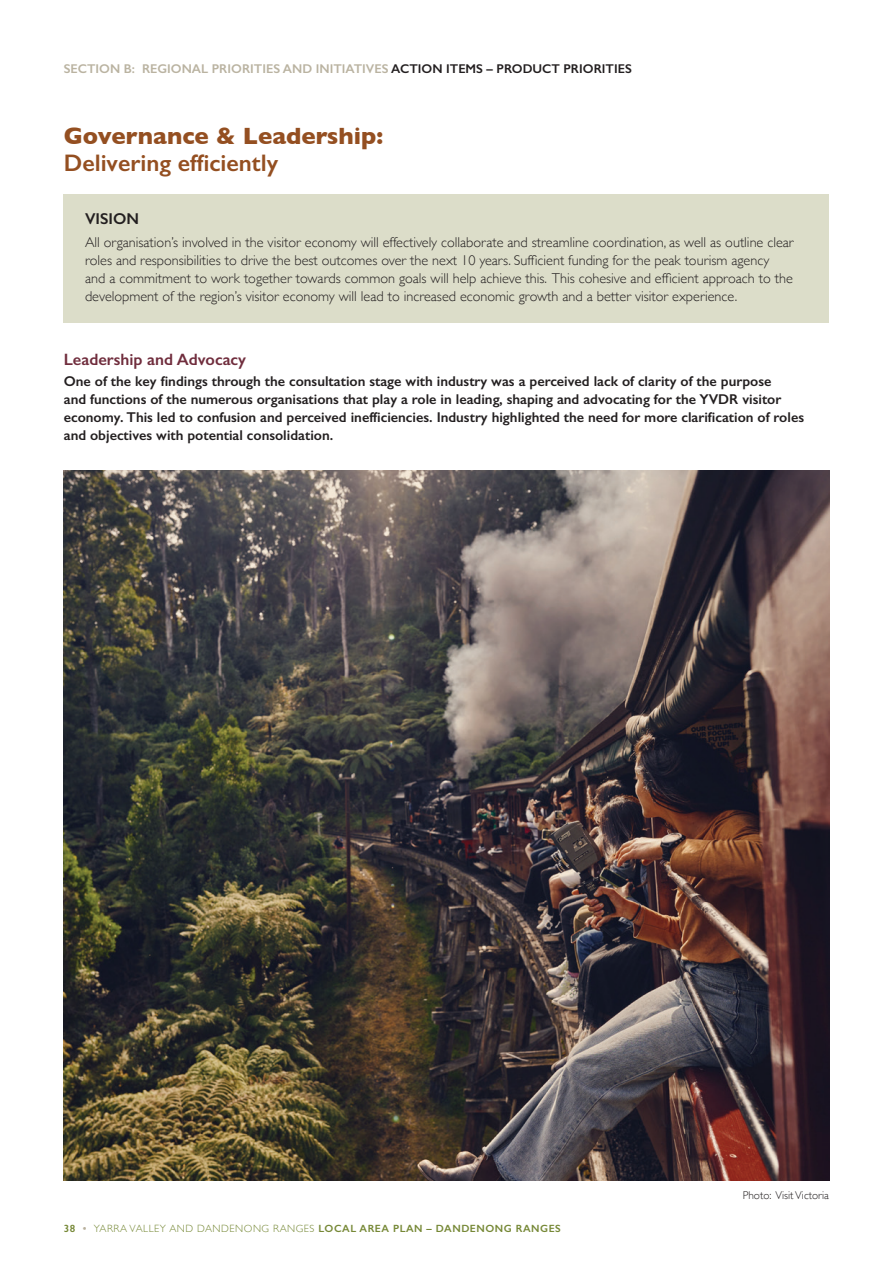
<style>
.page{position:relative;width:893px;height:1263px;background:#fff}
.page>*{position:absolute;margin:0;border:0;box-sizing:border-box;transform-origin:0 0}
.t1{font:700 24px "Gill Sans";color:#944f21}
.t2{font:600 24px "Gill Sans";color:#944f21}
.t3{font:600 16.5px "Gill Sans";color:#702d3d}
.t4{font:600 15.75px "Gill Sans";color:#231f20}
.t5{font:300 14.25px/18px "Gill Sans";color:#231f20}
.t6{font:600 14.25px/18px "Gill Sans";color:#231f20}
.t7{font:600 12.75px "Gill Sans";color:#bab3a1}
.t8{font:300 11.25px "Gill Sans";color:#231f20}
.t9{font:600 10.5px "Gill Sans";letter-spacing:.05em;color:#768836}
.s1{color:#231f20}
.s2{color:#b8b09d}
.s3{font-weight:300}
</style>
<div class="page">
<img style="left:64px;top:471px;width:765px;height:710px">
<div style="left:64px;top:194px;width:765px;height:128px;background:#dcddc9"></div>
<p class="t7" style="left:64px;top:61px;width:569px">SECTION B: REGIONAL PRIORITIES AND INITIATIVES <span class="s1">ACTION ITEMS – PRODUCT PRIORITIES</span></p>
<h1 class="t1" style="left:64px;top:117px;width:321px">Governance &amp; Leadership:</h1>
<h1 class="t2" style="left:64px;top:148px;width:216px">Delivering efficiently</h1>
<p class="t4" style="left:85px;top:209px;width:55px">VISION</p>
<p class="t5" style="left:85px;top:232px;width:710px">All organisation’s involved in the visitor economy will effectively collaborate and streamline coordination, as well as outline clear roles and responsibilities to drive the best outcomes over the next 10 years. Sufficient funding for the peak tourism agency<br>and a commitment to work together towards common goals will help achieve this. This cohesive and efficient approach to the development of the region’s visitor economy will lead to increased economic growth and a better visitor experience.</p>
<p class="t3" style="left:64px;top:349px;width:184px">Leadership and Advocacy</p>
<p class="t6" style="left:64px;top:372px;width:742px">One of the key findings through the consultation stage with industry was a perceived lack of clarity of the purpose<br>and functions of the numerous organisations that play a role in leading, shaping and advocating for the YVDR visitor economy. This led to confusion and perceived inefficiencies. Industry highlighted the need for more clarification of roles and objectives with potential consolidation.</p>
<p class="t9" style="left:64px;top:1222px;width:498px">38 <span class="s2">•</span> <span class="s3">YARRA VALLEY AND DANDENONG RANGES</span> LOCAL AREA PLAN – DANDENONG RANGES</p>
<p class="t8" style="left:743px;top:1186px;width:88px">Photo: Visit Victoria</p>
</div>
